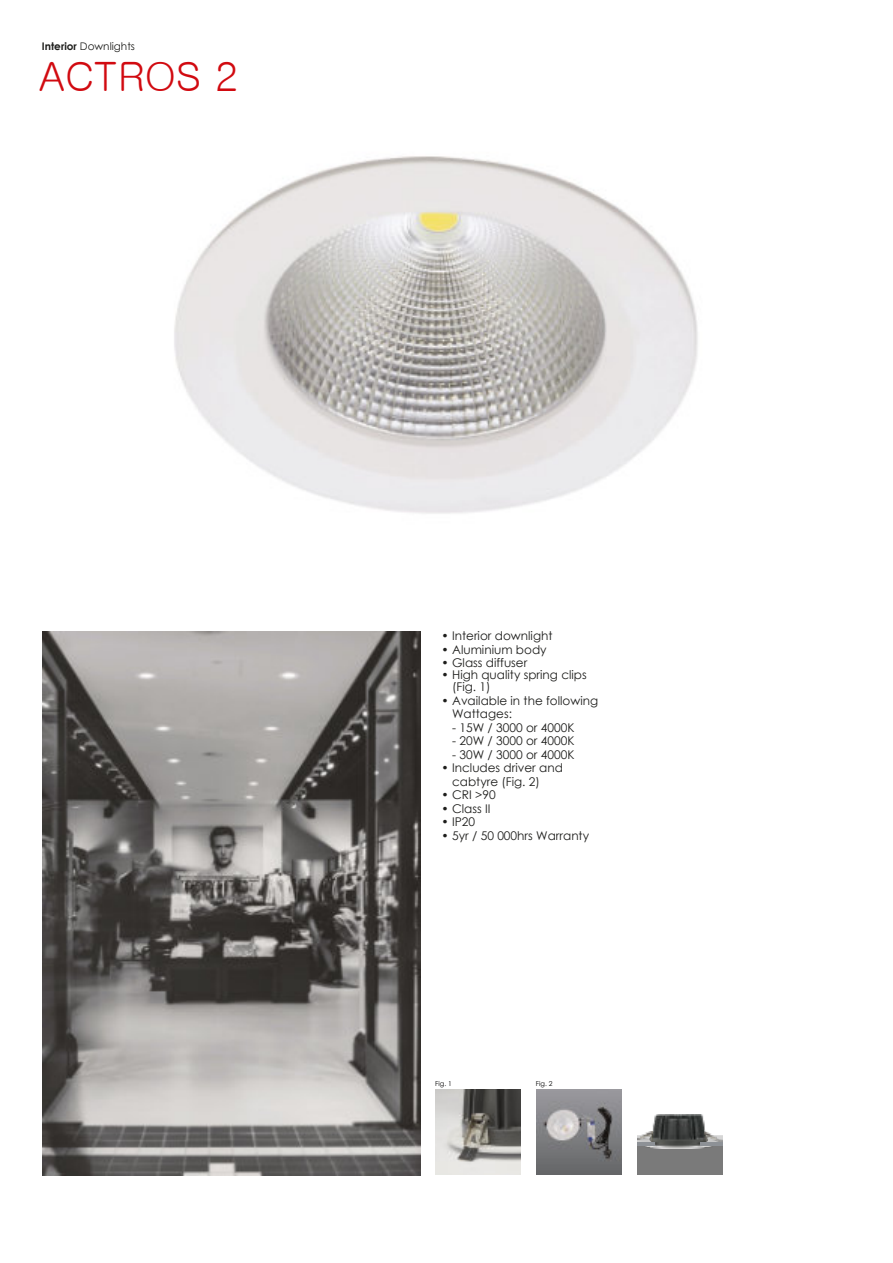
<style>
.page{position:relative;width:893px;height:1263px;background:#fff}
.page>*{position:absolute;margin:0;border:0;box-sizing:border-box;transform-origin:0 0}
.t1{font:40.5px "Gulim";color:#d10a10}
.t2{font:12px/13.5px "Century Gothic";color:#1d1d1b}
.t3{font:10.5px "Century Gothic";color:#1d1d1b}
.t4{font:6.75px "Century Gothic";color:#000}
.s1{font-weight:700}
</style>
<div class="page">
<img style="left:435px;top:1089px;width:85px;height:85px">
<img style="left:43px;top:631px;width:377px;height:545px">
<img style="left:174px;top:156px;width:524px;height:358px">
<img style="left:536px;top:1089px;width:85px;height:85px">
<div style="left:637px;top:1135px;width:85px;height:39px;background:#7a7a7a"></div>
<img style="left:648px;top:1115px;width:59px;height:34px">
<svg style="left:637px;top:1134px;width:74px;height:13px"></svg>
<img style="left:637px;top:1132px;width:16px;height:9px">
<img style="left:705px;top:1141px;width:17px;height:2px">
<img style="left:705px;top:1132px;width:17px;height:9px">
<hr style="left:637px;top:1143px;width:18px;height:3px;background:#8d9196">
<hr style="left:700px;top:1143px;width:22px;height:3px;background:#8d9196">
<p class="t3" style="left:42px;top:43px;width:95px"><span class="s1">Interior</span> Downlights</p>
<h1 class="t1" style="left:39px;top:57px;width:201px">ACTROS 2</h1>
<p class="t2" style="left:441px;top:630px;width:112px">• Interior downlight</p>
<p class="t2" style="left:441px;top:644px;width:107px">• Aluminium body</p>
<p class="t2" style="left:441px;top:657px;width:87px">• Glass diffuser</p>
<p class="t2" style="left:452px;top:670px;width:136px;line-height:12px;text-indent:-11px">• High quality spring clips (Fig. 1)</p>
<p class="t2" style="left:452px;top:695px;width:148px;text-indent:-11px">• Available in the following<br>Wattages:</p>
<p class="t2" style="left:452px;top:722px;width:124px">- 15W / 3000 or 4000K</p>
<p class="t2" style="left:452px;top:735px;width:124px">- 20W / 3000 or 4000K</p>
<p class="t2" style="left:452px;top:749px;width:124px">- 30W / 3000 or 4000K</p>
<p class="t2" style="left:452px;top:762px;width:112px;text-indent:-11px">• Includes driver and cabtyre (Fig. 2)</p>
<p class="t2" style="left:441px;top:789px;width:56px">• CRI &gt;90</p>
<p class="t2" style="left:441px;top:803px;width:51px">• Class II</p>
<p class="t2" style="left:441px;top:816px;width:35px">• IP20</p>
<p class="t2" style="left:441px;top:830px;width:149px">• 5yr / 50 000hrs Warranty</p>
<p class="t4" style="left:435px;top:1081px;width:18px">Fig. 1</p>
<p class="t4" style="left:536px;top:1081px;width:18px">Fig. 2</p>
</div>
